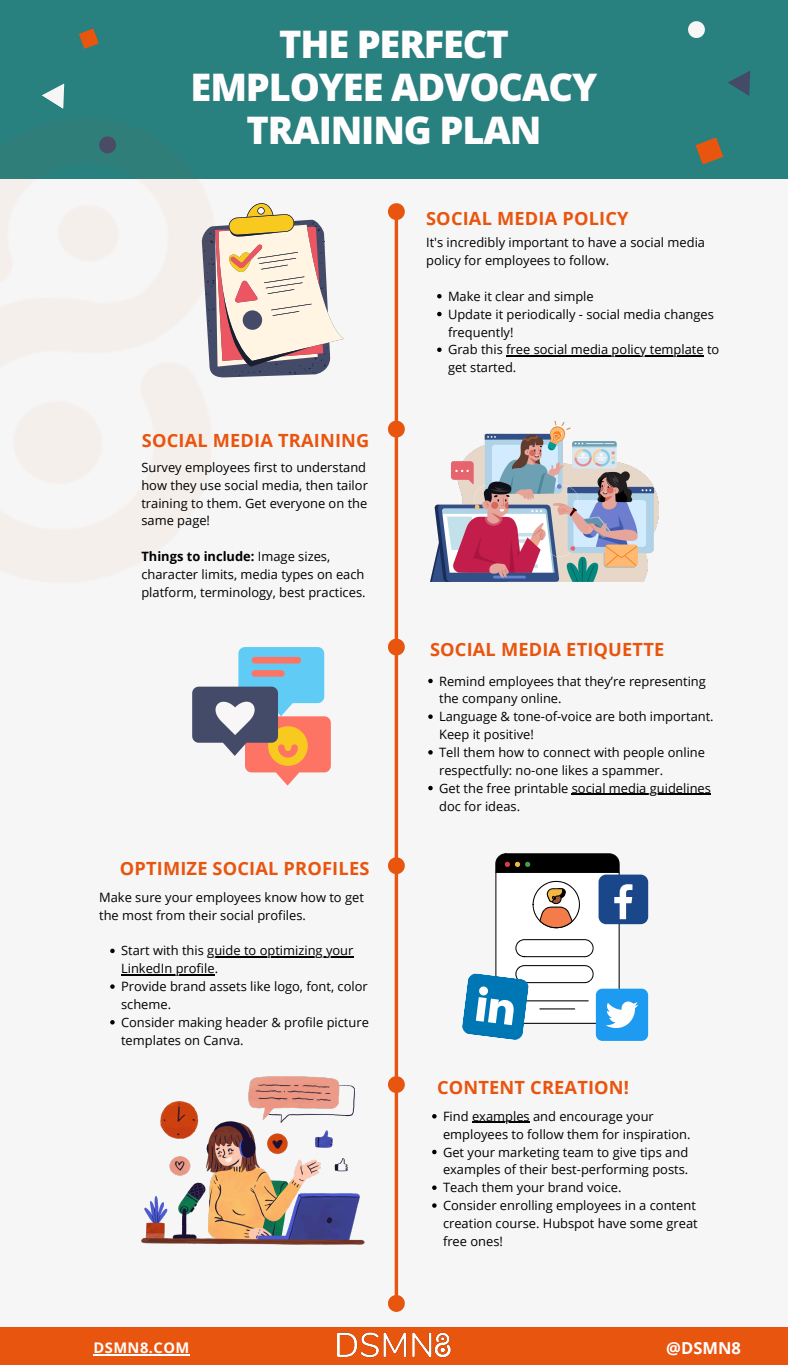
<style>
.page{position:relative;width:788px;height:1365px;background:#f6f6f6}
.page>*{position:absolute;margin:0;border:0;box-sizing:border-box;transform-origin:0 0}
.t1{font:800 37.97px/43px "Open Sans";letter-spacing:-.03em;color:#fffdfd;text-align:center}
.t2{font:700 18.2px "Open Sans";letter-spacing:.01em;color:#e8550f}
.t3{font:700 16.52px "Open Sans";color:#fff}
.t4{font:700 14.7px "Open Sans";letter-spacing:.03em;color:#fffdfd}
.t5{font:12.88px/17.8px "Open Sans";color:#000}
.s1{font-weight:700}
</style>
<div class="page">
<div style="left:0;top:0;width:788px;height:179px;background:#28807f"></div>
<svg style="left:388px;top:203px;width:17px;height:17px"></svg>
<svg style="left:388px;top:421px;width:17px;height:16px"></svg>
<svg style="left:388px;top:639px;width:17px;height:16px"></svg>
<svg style="left:388px;top:857px;width:17px;height:17px"></svg>
<svg style="left:388px;top:1076px;width:17px;height:17px"></svg>
<svg style="left:388px;top:1295px;width:17px;height:17px"></svg>
<svg style="left:728px;top:71px;width:22px;height:25px"></svg>
<svg style="left:688px;top:21px;width:16px;height:17px"></svg>
<svg style="left:695px;top:137px;width:28px;height:28px"></svg>
<div style="left:0;top:1327px;width:787px;height:38px;background:#e8550f"></div>
<svg style="left:394px;top:212px;width:4px;height:1098px;background:#ea6d32"></svg>
<img style="left:141px;top:1076px;width:224px;height:169px">
<svg style="left:192px;top:725px;width:139px;height:61px"></svg>
<img style="left:430px;top:421px;width:228px;height:161px">
<div style="left:595px;top:989px;width:53px;height:52px;background:#1d9bf0;border-radius:7px"></div>
<div style="left:598px;top:875px;width:50px;height:49px;background:#1a4789;border-radius:8px"></div>
<svg style="left:462px;top:853px;width:176px;height:188px"></svg>
<img style="left:337px;top:1332px;width:114px;height:26px">
<img style="left:42px;top:28px;width:299px;height:697px">
<svg style="left:428px;top:679px;width:4px;height:4px"></svg>
<svg style="left:428px;top:714px;width:4px;height:5px"></svg>
<svg style="left:428px;top:750px;width:4px;height:5px"></svg>
<svg style="left:428px;top:786px;width:4px;height:4px"></svg>
<hr style="left:571px;top:793px;width:140px;height:2px;background:#000">
<svg style="left:437px;top:294px;width:4px;height:4px"></svg>
<svg style="left:437px;top:312px;width:4px;height:4px"></svg>
<svg style="left:437px;top:348px;width:4px;height:4px"></svg>
<hr style="left:506px;top:355px;width:197px;height:1px;background:#000">
<svg style="left:110px;top:949px;width:5px;height:4px"></svg>
<hr style="left:207px;top:956px;width:146px;height:1px;background:#000">
<hr style="left:121px;top:974px;width:94px;height:1px;background:#000">
<svg style="left:110px;top:984px;width:5px;height:5px"></svg>
<svg style="left:110px;top:1020px;width:5px;height:5px"></svg>
<svg style="left:432px;top:1114px;width:4px;height:5px"></svg>
<hr style="left:472px;top:1122px;width:57px;height:1px;background:#000">
<svg style="left:432px;top:1150px;width:4px;height:4px"></svg>
<svg style="left:432px;top:1185px;width:4px;height:5px"></svg>
<svg style="left:432px;top:1203px;width:4px;height:5px"></svg>
<hr style="left:93px;top:1354px;width:97px;height:1px;background:#fffdfd">
<h1 class="t1" style="left:191px;top:22px;width:408px">THE PERFECT<br>EMPLOYEE ADVOCACY<br>TRAINING PLAN</h1>
<p class="t2" style="left:142px;top:427px;width:229px">SOCIAL MEDIA TRAINING</p>
<p class="t5" style="left:141px;top:458px;width:228px">Survey employees first to understand how they use social media, then tailor training to them. Get everyone on the same page!</p>
<p class="t5" style="left:141px;top:547px;width:226px"><span class="s1">Things to include:</span> Image sizes, character limits, media types on each platform, terminology, best practices.</p>
<h2 class="t2" style="left:120px;top:856px;width:251px">OPTIMIZE SOCIAL PROFILES</h2>
<p class="t5" style="left:99px;top:888px;width:266px">Make sure your employees know how to get the most from their social profiles.</p>
<p class="t5" style="left:121px;top:942px;width:234px">Start with this guide to optimizing your</p>
<p class="t5" style="left:121px;top:959px;width:248px">LinkedIn profile.<br>Provide brand assets like logo, font, color scheme.</p>
<p class="t5" style="left:121px;top:1013px;width:249px">Consider making header &amp; profile picture templates on Canva.</p>
<p class="t2" style="left:426px;top:205px;width:204px">SOCIAL MEDIA POLICY</p>
<p class="t5" style="left:426px;top:233px;width:280px">It's incredibly important to have a social media policy for employees to follow.</p>
<p class="t5" style="left:448px;top:287px;width:147px">Make it clear and simple</p>
<p class="t5" style="left:448px;top:305px;width:267px">Update it periodically - social media changes frequently!</p>
<p class="t5" style="left:448px;top:340px;width:273px">Grab this free social media policy template to</p>
<h2 class="t5" style="left:448px;top:358px;width:70px">get started.</h2>
<p class="t2" style="left:430px;top:637px;width:236px">SOCIAL MEDIA ETIQUETTE</p>
<p class="t5" style="left:439px;top:672px;width:268px">Remind employees that they’re representing the company online.</p>
<p class="t5" style="left:439px;top:707px;width:276px">Language &amp; tone-of-voice are both important.<br>Keep it positive!</p>
<p class="t5" style="left:439px;top:743px;width:267px">Tell them how to connect with people online respectfully: no-one likes a spammer.</p>
<h2 class="t5" style="left:439px;top:779px;width:273px">Get the free printable social media guidelines</h2>
<p class="t5" style="left:439px;top:797px;width:82px">doc for ideas.</p>
<p class="t2" style="left:437px;top:1074px;width:193px">CONTENT CREATION!</p>
<p class="t5" style="left:443px;top:1107px;width:212px">Find examples and encourage your</p>
<h2 class="t5" style="left:443px;top:1125px;width:249px">employees to follow them for inspiration.<br>Get your marketing team to give tips and</h2>
<p class="t5" style="left:443px;top:1161px;width:247px">examples of their best-performing posts.<br>Teach them your brand voice.</p>
<p class="t5" style="left:443px;top:1196px;width:256px">Consider enrolling employees in a content creation course. Hubspot have some great free ones!</p>
<p class="t4" style="left:93px;top:1338px;width:97px">DSMN8.COM</p>
<p class="t3" style="left:666px;top:1336px;width:76px">@DSMN8</p>
</div>
